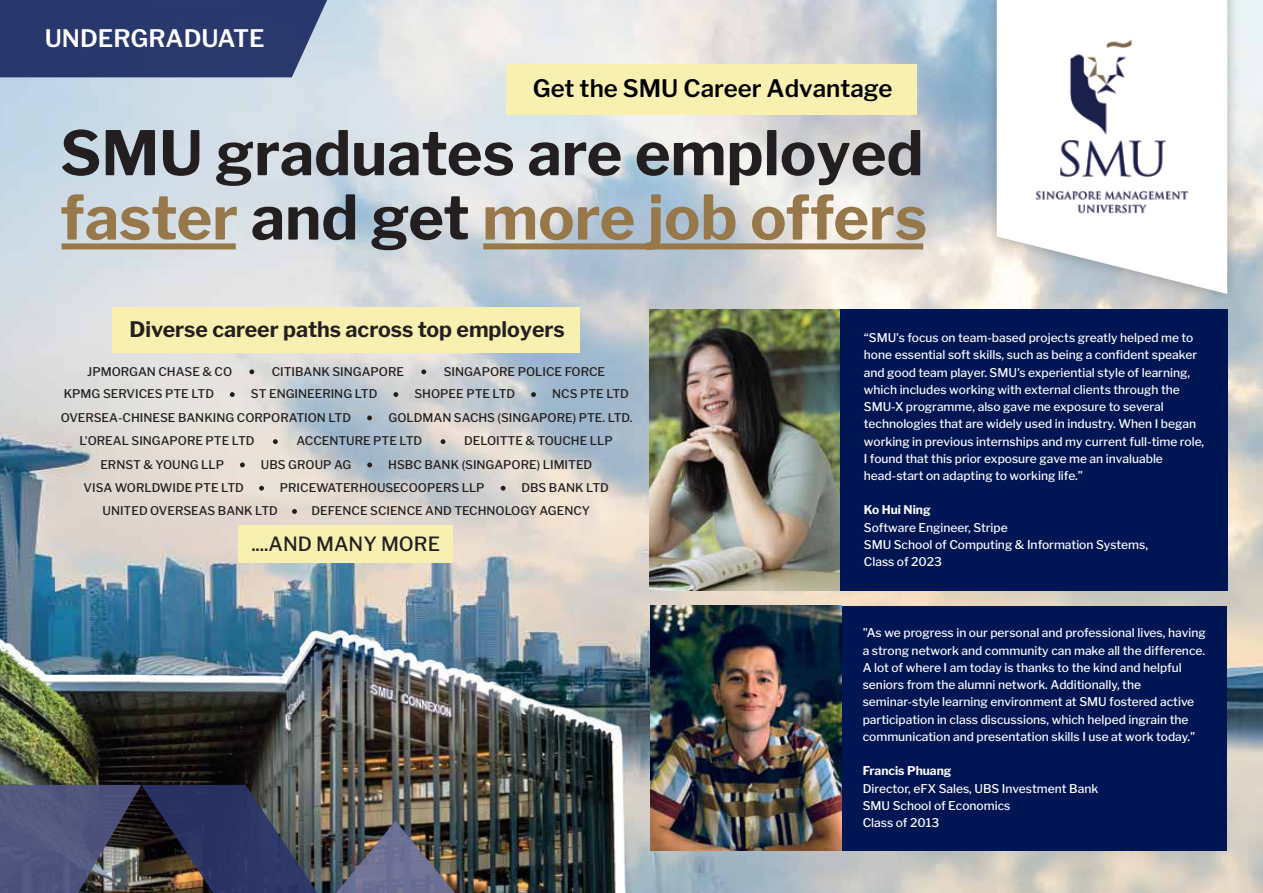
<style>
.page{position:relative;width:1263px;height:893px;background:#fff}
.page>*{position:absolute;margin:0;border:0;box-sizing:border-box;transform-origin:0 0}
.t1{font:700 60.9px/64.3px "Libre Franklin";color:#231f20}
.t2{font:600 24px "Libre Franklin";color:#000}
.t3{font:600 24px "Libre Franklin";color:#fff}
.t4{font:700 21.3px "Libre Franklin";color:#231f20}
.t5{font:500 19.5px "Libre Franklin";color:#231f20}
.t6{font:500 12px/17.2px "Libre Franklin";color:#fff}
.t7{font:500 12px "Libre Franklin";color:#231f20}
.t8{font:700 12px "Libre Franklin";color:#fff}
.s1{color:#97784a}
</style>
<div class="page">
<img style="left:0;top:0;width:1263px;height:893px">
<img style="left:0;top:423px;width:813px;height:470px">
<div style="left:835px;top:606px;width:391px;height:245px;background:#001554"></div>
<div style="left:836px;top:309px;width:392px;height:282px;background:#001554"></div>
<img style="left:649px;top:309px;width:191px;height:282px">
<img style="left:651px;top:606px;width:190px;height:244px">
<div style="left:62px;top:243px;width:174px;height:6px;background:#97784a"></div>
<div style="left:483px;top:243px;width:440px;height:6px;background:#97784a"></div>
<div style="left:238px;top:526px;width:215px;height:37px;background:#f8f0b0"></div>
<div style="left:507px;top:64px;width:410px;height:51px;background:#f8f0b0"></div>
<div style="left:112px;top:307px;width:468px;height:46px;background:#f8f0b0"></div>
<svg style="left:292px;top:509px;width:5px;height:5px"></svg>
<svg style="left:421px;top:369px;width:5px;height:5px"></svg>
<svg style="left:249px;top:369px;width:5px;height:5px"></svg>
<svg style="left:367px;top:415px;width:5px;height:5px"></svg>
<svg style="left:531px;top:392px;width:5px;height:5px"></svg>
<svg style="left:230px;top:392px;width:5px;height:5px"></svg>
<svg style="left:393px;top:392px;width:5px;height:5px"></svg>
<svg style="left:259px;top:486px;width:5px;height:5px"></svg>
<svg style="left:501px;top:486px;width:5px;height:5px"></svg>
<svg style="left:367px;top:462px;width:5px;height:5px"></svg>
<svg style="left:240px;top:462px;width:5px;height:5px"></svg>
<svg style="left:273px;top:439px;width:5px;height:5px"></svg>
<svg style="left:441px;top:439px;width:4px;height:5px"></svg>
<div style="left:0;top:0;width:333px;height:77px;background:#29386c"></div>
<img style="left:977px;top:0;width:270px;height:314px">
<svg style="left:997px;top:0;width:230px;height:294px"></svg>
<img style="left:0;top:785px;width:466px;height:108px">
<img style="left:1032px;top:35px;width:159px;height:182px">
<h2 class="t3" style="left:45px;top:23px;width:221px">UNDERGRADUATE</h2>
<h2 class="t2" style="left:533px;top:74px;width:361px">Get the SMU Career Advantage</h2>
<h1 class="t1" style="left:60px;top:121px;width:868px">SMU graduates are employed <span class="s1">faster</span> and get <span class="s1">more job offers</span></h1>
<h3 class="t4" style="left:129px;top:316px;width:437px">Diverse career paths across top employers</h3>
<p class="t7" style="left:87px;top:364px;width:146px">JPMORGAN CHASE &amp; CO</p>
<p class="t7" style="left:272px;top:364px;width:134px">CITIBANK SINGAPORE</p>
<p class="t7" style="left:444px;top:364px;width:163px">SINGAPORE POLICE FORCE</p>
<p class="t7" style="left:61px;top:410px;width:292px">OVERSEA-CHINESE BANKING CORPORATION LTD</p>
<p class="t7" style="left:388px;top:410px;width:245px">GOLDMAN SACHS (SINGAPORE) PTE. LTD.</p>
<p class="t7" style="left:64px;top:387px;width:152px">KPMG SERVICES PTE LTD</p>
<p class="t7" style="left:251px;top:387px;width:128px">ST ENGINEERING LTD</p>
<p class="t7" style="left:414px;top:387px;width:102px">SHOPEE PTE LTD</p>
<p class="t7" style="left:552px;top:387px;width:78px">NCS PTE LTD</p>
<p class="t7" style="left:80px;top:434px;width:176px">L'OREAL SINGAPORE PTE LTD</p>
<p class="t7" style="left:296px;top:434px;width:127px">ACCENTURE PTE LTD</p>
<p class="t7" style="left:464px;top:434px;width:150px">DELOITTE &amp; TOUCHE LLP</p>
<p class="t7" style="left:100px;top:457px;width:125px">ERNST &amp; YOUNG LLP</p>
<p class="t7" style="left:261px;top:457px;width:92px">UBS GROUP AG</p>
<p class="t7" style="left:388px;top:457px;width:206px">HSBC BANK (SINGAPORE) LIMITED</p>
<p class="t7" style="left:84px;top:480px;width:162px">VISA WORLDWIDE PTE LTD</p>
<p class="t7" style="left:280px;top:480px;width:206px">PRICEWATERHOUSECOOPERS LLP</p>
<p class="t7" style="left:521px;top:480px;width:89px">DBS BANK LTD</p>
<p class="t7" style="left:103px;top:504px;width:177px">UNITED OVERSEAS BANK LTD</p>
<p class="t7" style="left:311px;top:504px;width:280px">DEFENCE SCIENCE AND TECHNOLOGY AGENCY</p>
<h3 class="t5" style="left:251px;top:533px;width:190px">....AND MANY MORE</h3>
<p class="t6" style="left:864px;top:329px;width:342px">“SMU's focus on team-based projects greatly helped me to hone essential soft skills, such as being a confident speaker and good team player. SMU's experiential style of learning, which includes working with external clients through the SMU-X programme, also gave me exposure to several technologies that are widely used in industry. When I began working in previous internships and my current full-time role, I found that this prior exposure gave me an invaluable head-start on adapting to working life.”</p>
<p class="t8" style="left:864px;top:503px;width:68px">Ko Hui Ning</p>
<p class="t6" style="left:864px;top:519px;width:286px">Software Engineer, Stripe<br>SMU School of Computing &amp; Information Systems,<br>Class of 2023</p>
<p class="t6" style="left:863px;top:624px;width:345px">"As we progress in our personal and professional lives, having a strong network and community can make all the difference.<br>A lot of where I am today is thanks to the kind and helpful seniors from the alumni network. Additionally, the seminar-style learning environment at SMU fostered active participation in class discussions, which helped ingrain the communication and presentation skills I use at work today."</p>
<p class="t8" style="left:863px;top:764px;width:90px">Francis Phuang</p>
<p class="t6" style="left:863px;top:780px;width:237px">Director, eFX Sales, UBS Investment Bank<br>SMU School of Economics<br>Class of 2013</p>
</div>
